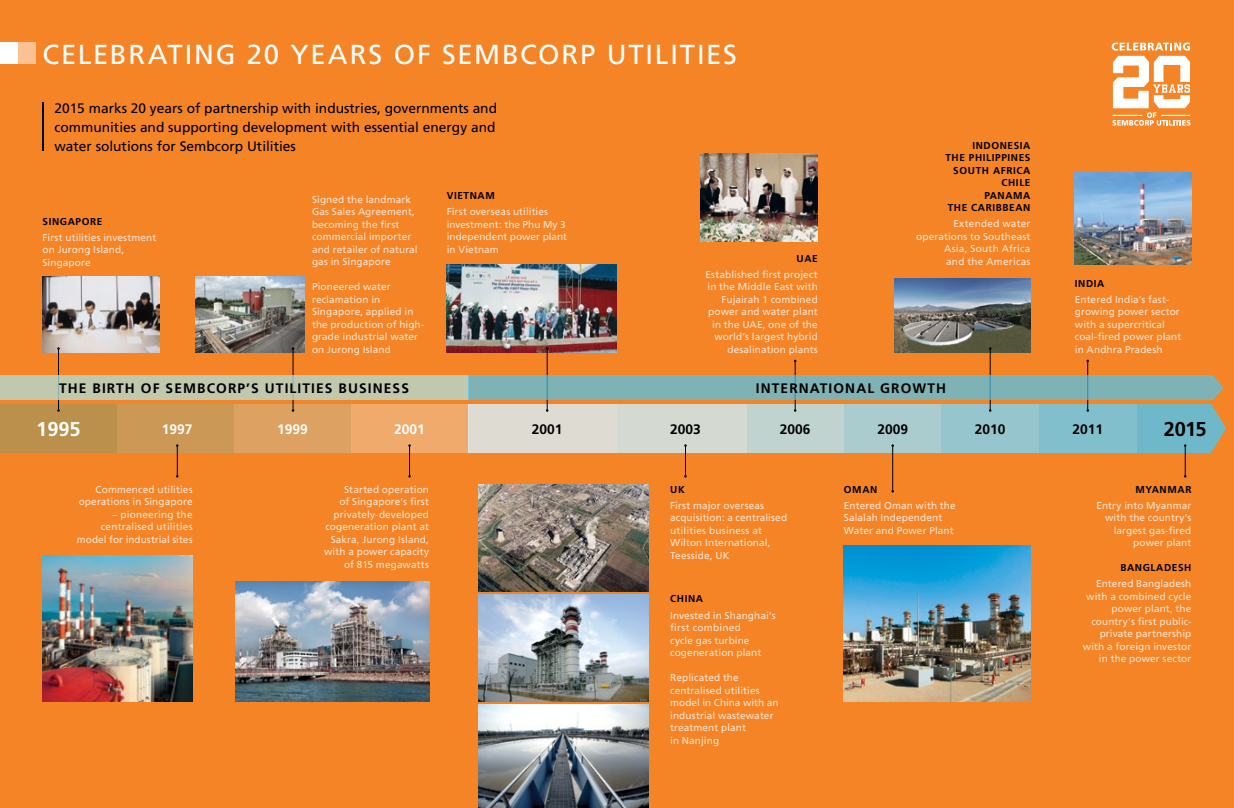
<style>
.page{position:relative;width:1234px;height:808px;background:#fff}
.page>*{position:absolute;margin:0;border:0;box-sizing:border-box;transform-origin:0 0}
.t1{font:27.5px "Frutiger";letter-spacing:.065em;color:#fff}
.t2{font:700 20px "Frutiger";color:#fff}
.t3{font:700 20px "Frutiger";color:#000}
.t4{font:13.75px/18.8px "Frutiger";color:#000;text-align:justify}
.t5{font:700 13.75px "Frutiger";letter-spacing:.08em;color:#000}
.t6{font:700 13.75px "Frutiger";color:#fff}
.t7{font:10px/12.5px "Frutiger";letter-spacing:.01em;color:#fde6d4}
.t8{font:700 10px/12.5px "Frutiger";letter-spacing:.06em;color:#000;text-align:right}
</style>
<div class="page">
<div style="left:0;top:0;width:1233px;height:808px;background:#f58426"></div>
<div style="left:0;top:404px;width:117px;height:49px;background:#ba904c"></div>
<div style="left:117px;top:404px;width:117px;height:49px;background:#cc9856"></div>
<div style="left:234px;top:404px;width:117px;height:49px;background:#dda161"></div>
<div style="left:351px;top:404px;width:117px;height:49px;background:#efaa6c"></div>
<div style="left:1136px;top:404px;width:97px;height:49px;background:#6eb8ca"></div>
<div style="left:843px;top:404px;width:98px;height:49px;background:#abccce"></div>
<div style="left:1038px;top:404px;width:98px;height:49px;background:#82bfcc"></div>
<div style="left:746px;top:404px;width:97px;height:49px;background:#c0d3cf"></div>
<div style="left:941px;top:404px;width:97px;height:49px;background:#97c5cd"></div>
<div style="left:617px;top:404px;width:129px;height:49px;background:#d4d9d1"></div>
<div style="left:468px;top:404px;width:149px;height:49px;background:#dedcd2"></div>
<img style="left:43px;top:277px;width:116px;height:76px">
<img style="left:43px;top:555px;width:149px;height:146px">
<img style="left:236px;top:581px;width:193px;height:120px">
<img style="left:195px;top:277px;width:110px;height:76px">
<img style="left:446px;top:265px;width:171px;height:88px">
<img style="left:478px;top:485px;width:170px;height:106px">
<img style="left:478px;top:595px;width:170px;height:106px">
<img style="left:478px;top:704px;width:170px;height:104px">
<img style="left:700px;top:153px;width:117px;height:88px">
<img style="left:894px;top:279px;width:136px;height:74px">
<img style="left:1074px;top:173px;width:117px;height:92px">
<img style="left:843px;top:545px;width:187px;height:156px">
<hr style="left:58px;top:348px;width:1px;height:62px;background:#000">
<hr style="left:293px;top:348px;width:1px;height:62px;background:#000">
<hr style="left:546px;top:348px;width:1px;height:62px;background:#000">
<hr style="left:794px;top:361px;width:1px;height:49px;background:#000">
<hr style="left:177px;top:446px;width:1px;height:30px;background:#000">
<hr style="left:409px;top:446px;width:1px;height:30px;background:#000">
<hr style="left:685px;top:446px;width:1px;height:30px;background:#000">
<hr style="left:1184px;top:446px;width:1px;height:30px;background:#000">
<hr style="left:892px;top:446px;width:1px;height:45px;background:#000">
<hr style="left:989px;top:348px;width:1px;height:62px;background:#000">
<hr style="left:1087px;top:361px;width:1px;height:49px;background:#000">
<div style="left:0;top:375px;width:468px;height:25px;background:#c0c8ae"></div>
<div style="left:468px;top:375px;width:765px;height:25px;background:#7fb2b5"></div>
<svg style="left:1111px;top:43px;width:79px;height:83px"></svg>
<div style="left:0;top:43px;width:18px;height:21px;background:#fff"></div>
<div style="left:18px;top:43px;width:17px;height:21px;background:#fac193"></div>
<hr style="left:43px;top:103px;width:1px;height:48px;background:#000">
<svg style="left:1211px;top:375px;width:22px;height:78px"></svg>
<h1 class="t1" style="left:43px;top:38px;width:695px">CELEBRATING 20 YEARS OF SEMBCORP UTILITIES</h1>
<h3 class="t4" style="left:54px;top:99px;width:444px">2015 marks 20 years of partnership with industries, governments and communities and supporting development with essential energy and water solutions for Sembcorp Utilities</h3>
<p class="t8" style="left:43px;top:215px;width:61px">SINGAPORE</p>
<p class="t7" style="left:43px;top:231px;width:115px">First utilities investment on Jurong Island,<br>Singapore</p>
<p class="t7" style="left:312px;top:193px;width:107px">Signed the landmark<br>Gas Sales Agreement, becoming the first commercial importer and retailer of natural gas in Singapore</p>
<p class="t7" style="left:312px;top:280px;width:114px">Pioneered water reclamation in<br>Singapore, applied in the production of high&shy;grade industrial water on Jurong Island</p>
<p class="t8" style="left:446px;top:189px;width:50px">VIETNAM</p>
<p class="t7" style="left:446px;top:205px;width:122px">First overseas utilities investment: the Phu My 3 independent power plant in Vietnam</p>
<p class="t8" style="left:796px;top:252px;width:23px">UAE</p>
<p class="t7" style="left:705px;top:268px;width:114px;text-align:right">Established first project in the Middle East with<br>Fujairah 1 combined power and water plant in the UAE, one of the world’s largest hybrid desalination plants</p>
<p class="t8" style="left:945px;top:139px;width:87px">INDONESIA<br>THE PHILIPPINES<br>SOUTH AFRICA<br>CHILE<br>PANAMA<br>THE CARIBBEAN</p>
<p class="t7" style="left:916px;top:217px;width:116px;text-align:right">Extended water operations to Southeast<br>Asia, South Africa<br>and the Americas</p>
<h3 class="t5" style="left:59px;top:380px;width:351px">THE BIRTH OF SEMBCORP’S UTILITIES BUSINESS</h3>
<h3 class="t5" style="left:755px;top:380px;width:192px">INTERNATIONAL GROWTH</h3>
<p class="t8" style="left:1074px;top:277px;width:31px">INDIA</p>
<p class="t7" style="left:1074px;top:293px;width:108px">Entered India’s fast&shy;growing power sector with a supercritical coal-fired power plant in Andhra Pradesh</p>
<h2 class="t2" style="left:36px;top:417px;width:46px">1995</h2>
<h3 class="t6" style="left:162px;top:421px;width:32px">1997</h3>
<h3 class="t6" style="left:277px;top:421px;width:32px">1999</h3>
<h3 class="t6" style="left:394px;top:421px;width:32px">2001</h3>
<h3 class="t5" style="left:531px;top:421px;width:32px">2001</h3>
<h3 class="t5" style="left:670px;top:421px;width:32px">2003</h3>
<h3 class="t5" style="left:779px;top:421px;width:32px">2006</h3>
<h3 class="t5" style="left:877px;top:421px;width:32px">2009</h3>
<h3 class="t5" style="left:974px;top:421px;width:32px">2010</h3>
<h3 class="t5" style="left:1072px;top:421px;width:32px">2011</h3>
<h2 class="t3" style="left:1163px;top:417px;width:44px">2015</h2>
<p class="t7" style="left:79px;top:483px;width:115px;text-align:right">Commenced utilities operations in Singapore</p>
<p class="t7" style="left:77px;top:508px;width:117px;text-align:right">– pioneering the centralised utilities model for industrial sites</p>
<p class="t7" style="left:324px;top:483px;width:106px;text-align:right">Started operation<br>of Singapore’s first privately-developed cogeneration plant at<br>Sakra, Jurong Island, with a power capacity of 815 megawatts</p>
<p class="t8" style="left:670px;top:483px;width:16px">UK</p>
<p class="t7" style="left:670px;top:499px;width:118px">First major overseas acquisition: a centralised utilities business at<br>Wilton International,<br>Teesside, UK</p>
<p class="t8" style="left:670px;top:593px;width:34px">CHINA</p>
<p class="t7" style="left:670px;top:609px;width:107px">Invested in Shanghai’s first combined<br>cycle gas turbine cogeneration plant</p>
<p class="t7" style="left:670px;top:671px;width:110px">Replicated the centralised utilities model in China with an industrial wastewater treatment plant<br>in Nanjing</p>
<p class="t8" style="left:843px;top:483px;width:35px">OMAN</p>
<p class="t7" style="left:843px;top:499px;width:113px">Entered Oman with the<br>Salalah Independent<br>Water and Power Plant</p>
<p class="t8" style="left:1135px;top:483px;width:57px">MYANMAR</p>
<p class="t7" style="left:1096px;top:499px;width:96px;text-align:right">Entry into Myanmar with the country’s largest gas-fired power plant</p>
<p class="t8" style="left:1120px;top:561px;width:72px">BANGLADESH</p>
<p class="t7" style="left:1082px;top:577px;width:110px;text-align:right">Entered Bangladesh with a combined cycle power plant, the country’s first public&shy;private partnership with a foreign investor in the power sector</p>
</div>
